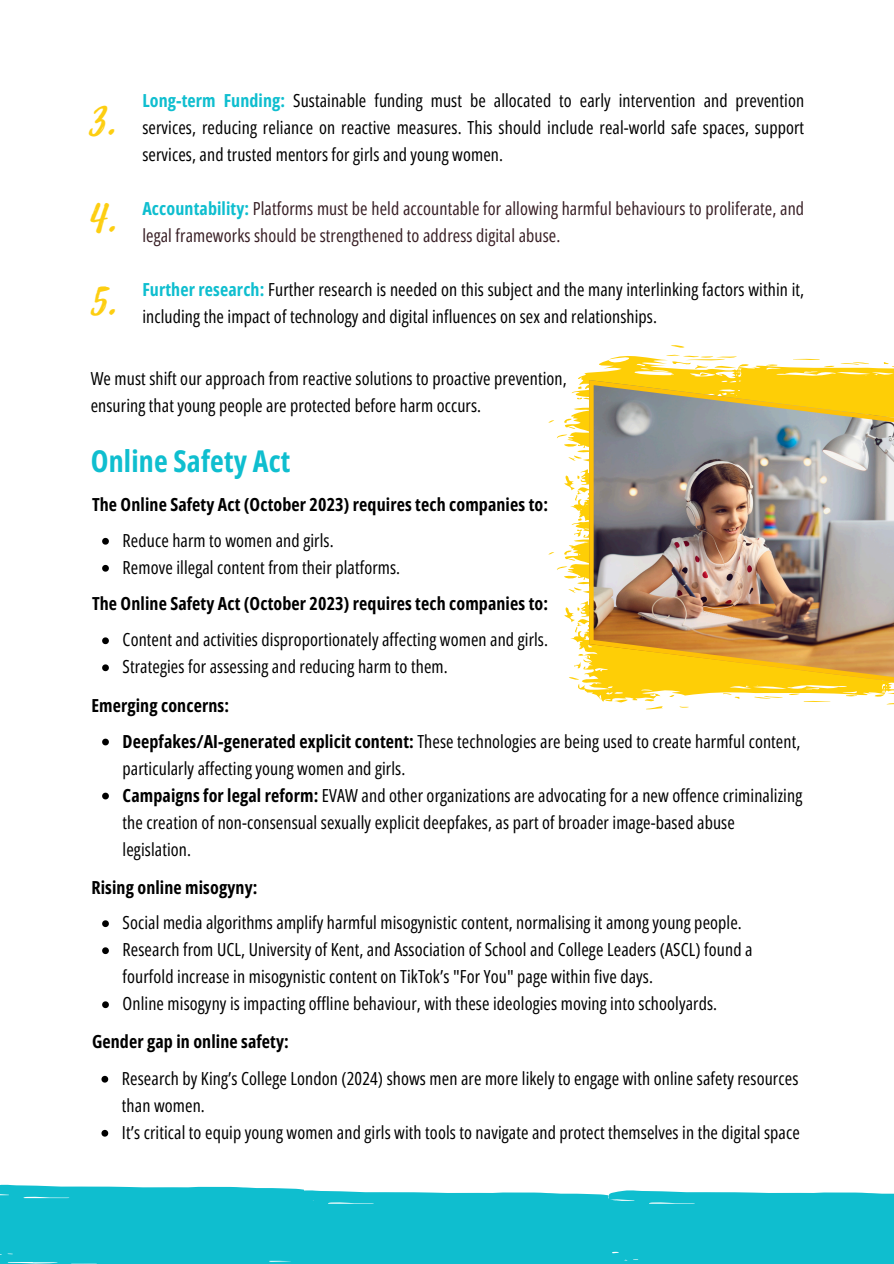
<style>
.page{position:relative;width:894px;height:1264px;background:#fff}
.page>*{position:absolute;margin:0;border:0;box-sizing:border-box;transform-origin:0 0}
.t1{font:47.25px "Playlist Script";color:#fdce11}
.t2{font:700 30px "Open Sans Condensed";letter-spacing:.005em;color:#0fbecf}
.t3{font:18px/27px "Open Sans Condensed";letter-spacing:.005em;color:#000}
.t4{font:700 18px "Open Sans Condensed";letter-spacing:.005em;color:#000}
.t5{font:18px/27px "Open Sans Condensed";letter-spacing:.005em;color:#392026}
.s1{font-weight:700;color:#0fbecf}
.s2{font-weight:700}
</style>
<div class="page">
<svg style="left:564px;top:601px;width:329px;height:108px"></svg>
<svg style="left:548px;top:552px;width:41px;height:42px"></svg>
<svg style="left:671px;top:345px;width:14px;height:3px"></svg>
<svg style="left:556px;top:354px;width:337px;height:223px"></svg>
<img style="left:589px;top:380px;width:304px;height:302px">
<svg style="left:102px;top:538px;width:7px;height:6px"></svg>
<svg style="left:102px;top:565px;width:7px;height:6px"></svg>
<svg style="left:102px;top:637px;width:7px;height:7px"></svg>
<svg style="left:102px;top:664px;width:7px;height:7px"></svg>
<svg style="left:102px;top:738px;width:7px;height:7px"></svg>
<svg style="left:102px;top:792px;width:7px;height:7px"></svg>
<svg style="left:102px;top:920px;width:7px;height:7px"></svg>
<svg style="left:102px;top:947px;width:7px;height:7px"></svg>
<svg style="left:102px;top:1001px;width:7px;height:7px"></svg>
<svg style="left:101px;top:1075px;width:7px;height:7px"></svg>
<svg style="left:101px;top:1129px;width:7px;height:7px"></svg>
<svg style="left:0;top:1184px;width:893px;height:79px;background:#23c3d3"></svg>
<p class="t1" style="left:90px;top:82px;width:29px">3.</p>
<p class="t1" style="left:89px;top:180px;width:30px">4.</p>
<p class="t1" style="left:91px;top:263px;width:29px">5.</p>
<p class="t3" style="left:142px;top:86px;width:663px;text-align:justify"><span class="s1">Long-term Funding:</span> Sustainable funding must be allocated to early intervention and prevention services, reducing reliance on reactive measures. This should include real-world safe spaces, support services, and trusted mentors for girls and young women.</p>
<p class="t5" style="left:142px;top:194px;width:663px"><span class="s1">Accountability:</span> Platforms must be held accountable for allowing harmful behaviours to proliferate, and legal frameworks should be strengthened to address digital abuse.</p>
<p class="t3" style="left:142px;top:275px;width:663px"><span class="s1">Further research:</span> Further research is needed on this subject and the many interlinking factors within it, including the impact of technology and digital influences on sex and relationships.</p>
<h2 class="t3" style="left:91px;top:364px;width:477px">We must shift our approach from reactive solutions to proactive prevention, ensuring that young people are protected before harm occurs.</h2>
<h1 class="t2" style="left:91px;top:440px;width:201px">Online Safety Act</h1>
<h1 class="t4" style="left:92px;top:491px;width:457px">The Online Safety Act (October 2023) requires tech companies to:</h1>
<p class="t3" style="left:123px;top:526px;width:212px">Reduce harm to women and girls.</p>
<h3 class="t3" style="left:123px;top:553px;width:279px">Remove illegal content from their platforms.</h3>
<p class="t4" style="left:92px;top:591px;width:457px">The Online Safety Act (October 2023) requires tech companies to:</p>
<p class="t3" style="left:123px;top:626px;width:427px">Content and activities disproportionately affecting women and girls.</p>
<h3 class="t3" style="left:123px;top:653px;width:326px">Strategies for assessing and reducing harm to them.</h3>
<p class="t4" style="left:91px;top:693px;width:139px">Emerging concerns:</p>
<p class="t3" style="left:123px;top:727px;width:679px"><span class="s2">Deepfakes/AI-generated explicit content:</span> These technologies are being used to create harmful content, particularly affecting young women and girls.</p>
<h3 class="t3" style="left:123px;top:781px;width:681px"><span class="s2">Campaigns for legal reform:</span> EVAW and other organizations are advocating for a new offence criminalizing the creation of non-consensual sexually explicit deepfakes, as part of broader image-based abuse legislation.</h3>
<p class="t4" style="left:91px;top:875px;width:167px">Rising online misogyny:</p>
<p class="t3" style="left:123px;top:908px;width:620px">Social media algorithms amplify harmful misogynistic content, normalising it among young people.</p>
<h3 class="t3" style="left:123px;top:935px;width:631px">Research from UCL, University of Kent, and Association of School and College Leaders (ASCL) found a fourfold increase in misogynistic content on TikTok’s "For You" page within five days.</h3>
<p class="t3" style="left:123px;top:989px;width:596px">Online misogyny is impacting offline behaviour, with these ideologies moving into schoolyards.</p>
<h3 class="t4" style="left:92px;top:1028px;width:198px">Gender gap in online safety:</h3>
<p class="t3" style="left:122px;top:1064px;width:677px">Research by King’s College London (2024) shows men are more likely to engage with online safety resources than women.</p>
<p class="t3" style="left:122px;top:1118px;width:679px">It’s critical to equip young women and girls with tools to navigate and protect themselves in the digital space</p>
</div>
